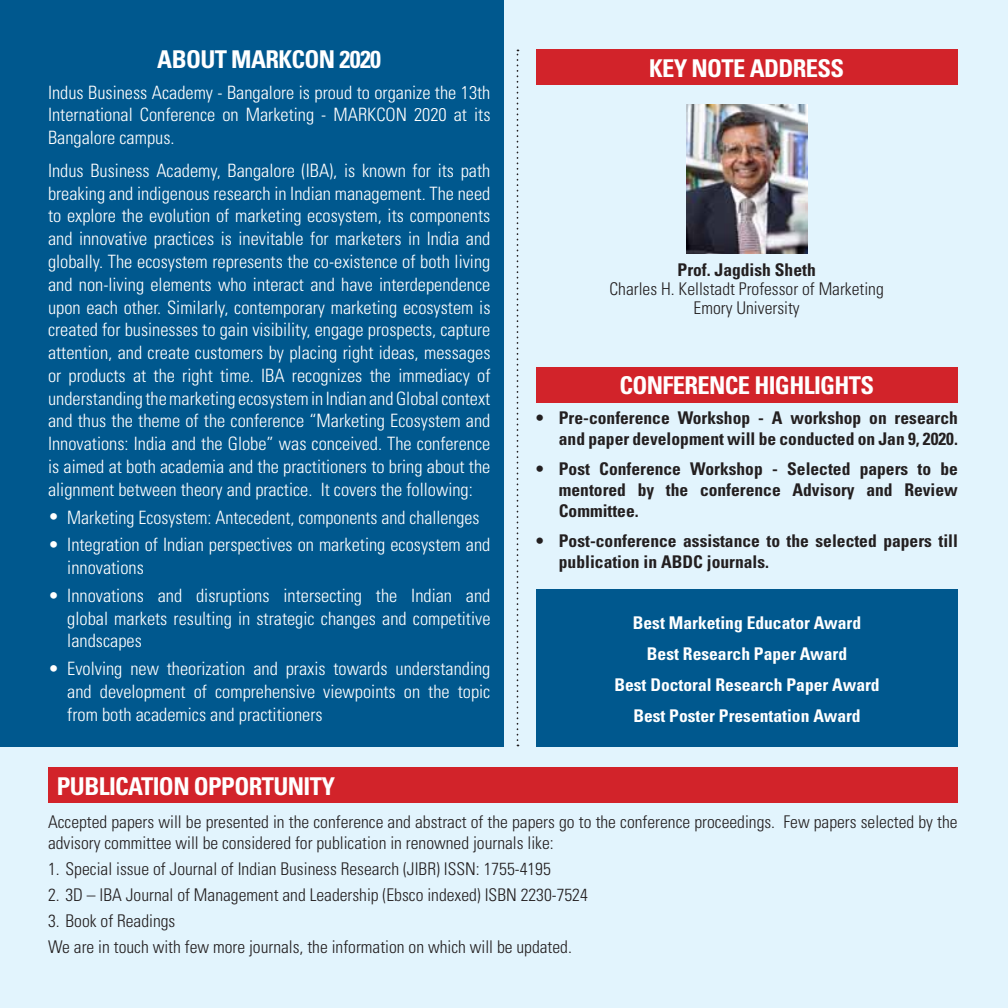
<style>
.page{position:relative;width:1008px;height:1008px;background:#fff}
.page>*{position:absolute;margin:0;border:0;box-sizing:border-box;transform-origin:0 0}
.t1{font:700 condensed 24.5px "Univers";letter-spacing:-.025em;color:#fff}
.t2{font:300 condensed 18.38px/22.8px "Univers";color:#fff;text-align:justify}
.t3{font:300 condensed 17.5px/19.2px "Univers";color:#231f20}
.t4{font:700 condensed 17.5px/21px "Univers";color:#231f20;text-align:right}
.t5{font:700 condensed 17.5px/31px "Univers";color:#fff;text-align:center}
</style>
<div class="page">
<div style="left:0;top:0;width:1007px;height:1007px;background:#e2f4fd"></div>
<div style="left:0;top:0;width:503px;height:746px;background:#00588e"></div>
<svg style="left:516px;top:50px;width:2px;height:696px"></svg>
<div style="left:535px;top:367px;width:422px;height:35px;background:#d2232a"></div>
<div style="left:535px;top:588px;width:422px;height:158px;background:#00588e"></div>
<div style="left:535px;top:50px;width:422px;height:35px;background:#d2232a"></div>
<div style="left:48px;top:767px;width:909px;height:35px;background:#d2232a"></div>
<img style="left:686px;top:104px;width:120px;height:149px">
<h1 class="t1" style="left:157px;top:44px;width:225px">Abo ut MARKCON 2020</h1>
<p class="t2" style="left:48px;top:81px;width:444px">Indus Business Academy - Bangalore is proud to organize the 13th International Conference on Marketing - MARKCON 2020 at its Bangalore campus.</p>
<p class="t2" style="left:48px;top:159px;width:444px">Indus Business Academy, Bangalore (IBA), is known for its path breaking and indigenous research in Indian management. The need to explore the evolution of marketing ecosystem, its components and innovative practices is inevitable for marketers in India and globally. The ecosystem represents the co-existence of both living and non-living elements who interact and have interdependence upon each other. Similarly, contemporary marketing ecosystem is created for businesses to gain visibility, engage prospects, capture attention, and create customers by placing right ideas, messages or products at the right time. IBA recognizes the immediacy of understanding the marketing ecosystem in Indian and Global context and thus the theme of the conference “Marketing Ecosystem and Innovations: India and the Globe” was conceived. The conference is aimed at both academia and the practitioners to bring about the alignment between theory and practice. It covers the following:</p>
<p class="t2" style="left:48px;top:505px;width:433px">• Marketing Ecosystem: Antecedent, components and challenges</p>
<p class="t2" style="left:67px;top:533px;width:424px;text-indent:-19px">• Integration of Indian perspectives on marketing ecosystem and innovations</p>
<p class="t2" style="left:67px;top:583px;width:424px;text-indent:-19px">• Innovations and disruptions intersecting the Indian and global markets resulting in strategic changes and competitive landscapes</p>
<p class="t2" style="left:67px;top:656px;width:424px;text-indent:-19px">• Evolving new theorization and praxis towards understanding and development of comprehensive viewpoints on the topic from both academics and practitioners</p>
<h1 class="t1" style="left:57px;top:770px;width:40px">Publication</h1>
<h1 class="t1" style="left:194px;top:770px;width:29px">Opport</h1>
<h1 class="t1" style="left:273px;top:770px;width:27px">unity</h1>
<h1 class="t1" style="left:648px;top:53px;width:157px">Key Note address</h1>
<p class="t4" style="left:677px;top:259px;width:140px">Prof. Jagdish Sheth</p>
<p class="t3" style="left:609px;top:279px;width:276px;text-align:center">Charles H. Kellstadt Professor of Marketing<br>Emory University</p>
<h1 class="t1" style="left:619px;top:370px;width:67px">Con ference</h1>
<h1 class="t1" style="left:754px;top:370px;width:27px">Highlights</h1>
<p class="t4" style="left:536px;top:406px;width:423px">• Pre-conference Workshop - A workshop on research and paper development will be conducted on Jan 9, 2020.</p>
<p class="t4" style="left:558px;top:457px;width:400px;text-align:justify;text-indent:-23px">• Post Conference Workshop - Selected papers to be mentored by the conference Advisory and Review Committee.</p>
<p class="t4" style="left:558px;top:529px;width:400px;text-align:left;text-indent:-23px">• Post-conference assistance to the selected papers till publication in ABDC journals.</p>
<p class="t5" style="left:614px;top:606px;width:267px">Best Marketing Educator Award<br>Best Research Paper Award<br>Best Doctoral Research Paper Award<br>Best Poster Presentation Award</p>
<p class="t3" style="left:48px;top:810px;width:910px;line-height:21px">Accepted papers will be presented in the conference and abstract of the papers go to the conference proceedings. Few papers selected by the advisory committee will be considered for publication in renowned journals like:</p>
<p class="t3" style="left:48px;top:858px;width:504px">1. Special issue of Journal of Indian Business Research (JIBR) ISSN: 1755-4195</p>
<p class="t3" style="left:48px;top:884px;width:541px">2. 3D – IBA Journal of Management and Leadership (Ebsco indexed) ISBN 2230-7524</p>
<p class="t3" style="left:48px;top:907px;width:525px;line-height:25.9px">3. Book of Readings<br>We are in touch with few more journals, the information on which will be updated.</p>
</div>
